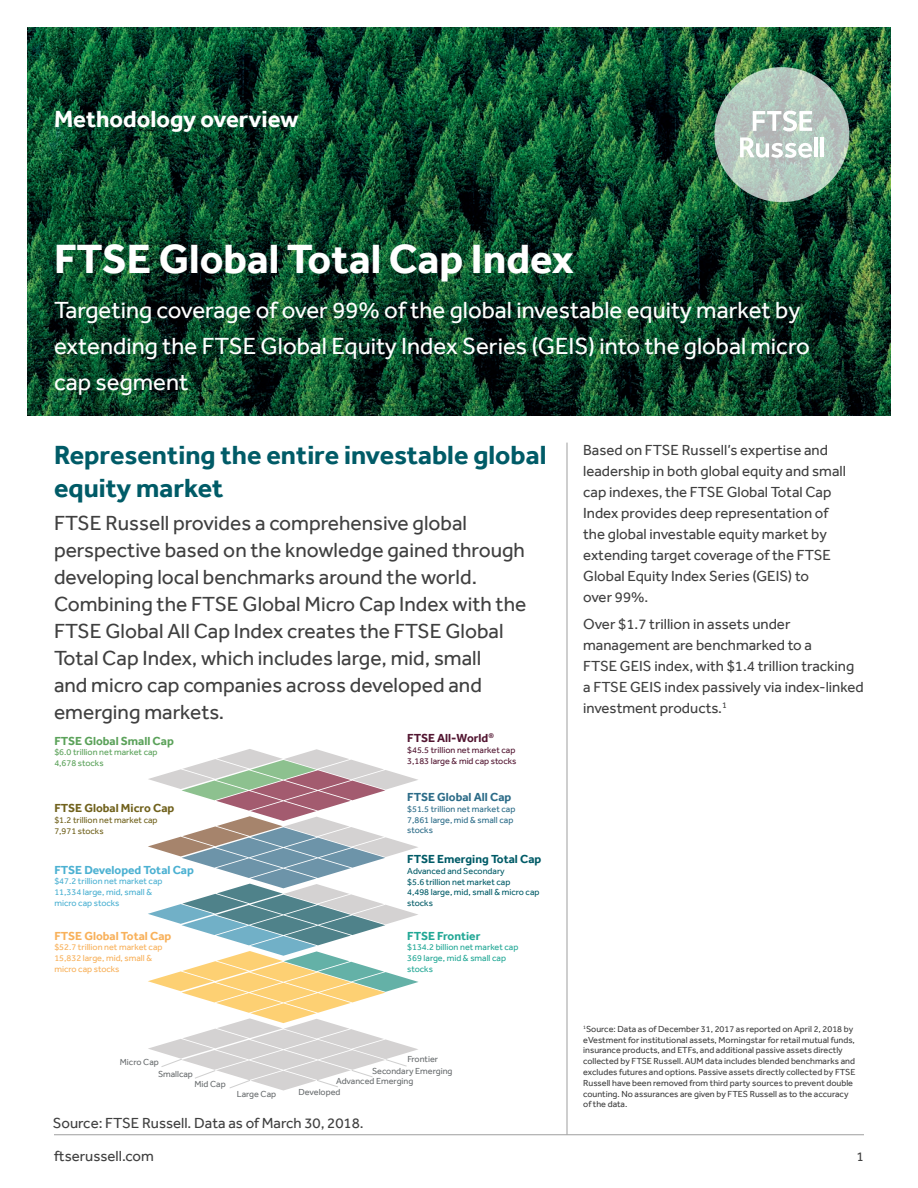
<style>
.page{position:relative;width:918px;height:1188px;background:#fff}
.page>*{position:absolute;margin:0;border:0;box-sizing:border-box;transform-origin:0 0}
.t1{font:700 42px "Effra";color:#fff}
.Heading_1{font:700 27px/33px "Effra";color:#005b67}
.Subtitle{font:24px/36px "Effra";color:#fff}
.t2{font:700 24px "Effra";color:#fff}
.Intro_paragraph{font:21px/27px "Effra";color:#404040}
.Body_text{font:15px/21px "Effra";color:#404040}
.t3{font:13.5px "Effra";color:#404040}
.Body_text-2{font:700 12px "Effra";color:#4cb1d2}
.Body_text-3{font:700 12px "Effra";color:#005b67}
.Body_text-4{font:700 12px "Effra";color:#5ba25a}
.Body_text-5{font:700 12px "Effra";color:#71621d}
.Body_text-6{font:700 12px "Effra";color:#f8b15b}
.Body_text-7{font:700 12px "Effra";color:#2c6c88}
.Body_text-8{font:700 12px "Effra";color:#531732}
.Body_text-9{font:700 12px "Effra";color:#21a795}
.Body_text-10{font:9px/10.8px "Effra";color:#404040}
.Body_text-11{font:9px "Effra";color:#696d6f}
.Body_text-12{font:9px/10.8px "Effra";color:#005b67}
.Body_text-13{font:9px/10.8px "Effra";color:#4cb1d2}
.Body_text-14{font:9px/10.8px "Effra";color:#f8b15b}
.Body_text-15{font:9px/10.8px "Effra";color:#2c6c88}
.Body_text-16{font:9px/10.8px "Effra";color:#21a795}
.Body_text-17{font:9px/10.8px "Effra";color:#531732}
.Body_text-18{font:9px/10.8px "Effra";color:#5ba25a}
.Body_text-19{font:9px/10.8px "Effra";color:#71621d}
</style>
<div class="page">
<hr style="left:54px;top:1134px;width:810px;height:1px;background:#9f9f9f">
<img style="left:28px;top:27px;width:862px;height:389px">
<svg style="left:714px;top:67px;width:135px;height:135px;background:#b5c7bd"></svg>
<hr style="left:814px;top:137px;width:4px;height:20px;background:#fff">
<hr style="left:821px;top:137px;width:3px;height:20px;background:#fff">
<svg style="left:740px;top:137px;width:72px;height:21px"></svg>
<svg style="left:753px;top:111px;width:59px;height:20px"></svg>
<hr style="left:567px;top:443px;width:1px;height:692px;background:#9f9f9f">
<svg style="left:148px;top:749px;width:271px;height:342px"></svg>
<p class="t2" style="left:54px;top:105px;width:246px">Methodology overview</p>
<p class="t1" style="left:54px;top:233px;width:521px">FTSE Global Total Cap Index</p>
<p class="Subtitle" style="left:54px;top:291px;width:757px">Targeting coverage of over 99% of the global investable equity market by extending the FTSE Global Equity Index Series (GEIS) into the global micro cap segment</p>
<p class="Heading_1" style="left:54px;top:438px;width:494px">Representing the entire investable global equity market</p>
<p class="Intro_paragraph" style="left:54px;top:509px;width:474px">FTSE Russell provides a comprehensive global perspective based on the knowledge gained through developing local benchmarks around the world.<br>Combining the FTSE Global Micro Cap Index with the FTSE Global All Cap Index creates the FTSE Global Total Cap Index, which includes large, mid, small<br>and micro cap companies across developed and emerging markets.</p>
<p class="Body_text-4" style="left:54px;top:733px;width:121px">FTSE Global Small Cap</p>
<p class="Body_text-18" style="left:54px;top:747px;width:105px">$6.0 trillion net market cap<br>4,678 stocks</p>
<p class="Body_text-5" style="left:54px;top:801px;width:122px">FTSE Global Micro Cap</p>
<p class="Body_text-19" style="left:54px;top:814px;width:105px">$1.2 trillion net market cap<br>7,971 stocks</p>
<p class="Body_text-2" style="left:54px;top:862px;width:141px">FTSE Developed Total Cap</p>
<p class="Body_text-13" style="left:54px;top:876px;width:110px">$47.2 trillion net market cap<br>11,334 large, mid, small &amp; micro cap stocks</p>
<p class="Body_text-6" style="left:54px;top:928px;width:118px">FTSE Global Total Cap</p>
<p class="Body_text-14" style="left:54px;top:942px;width:110px">$52.7 trillion net market cap<br>15,832 large, mid, small &amp; micro cap stocks</p>
<p class="Body_text-8" style="left:407px;top:731px;width:88px">FTSE All-World<sup>®</sup></p>
<p class="Body_text-17" style="left:407px;top:745px;width:111px">$45.5 trillion net market cap<br>3,183 large &amp; mid cap stocks</p>
<p class="Body_text-7" style="left:407px;top:790px;width:106px">FTSE Global All Cap</p>
<p class="Body_text-15" style="left:407px;top:803px;width:110px">$51.5 trillion net market cap<br>7,861 large, mid &amp; small cap stocks</p>
<p class="Body_text-3" style="left:407px;top:852px;width:136px">FTSE Emerging Total Cap</p>
<p class="Body_text-12" style="left:407px;top:865px;width:134px">Advanced and Secondary<br>$5.6 trillion net market cap<br>4,498 large, mid, small &amp; micro cap stocks</p>
<p class="Body_text-9" style="left:407px;top:928px;width:75px">FTSE Frontier</p>
<p class="Body_text-16" style="left:407px;top:942px;width:113px">$134.2 billion net market cap<br>369 large, mid &amp; small cap stocks</p>
<p class="Body_text-11" style="left:120px;top:1057px;width:40px">Micro Cap</p>
<p class="Body_text-11" style="left:158px;top:1069px;width:37px">Smallcap</p>
<p class="Body_text-11" style="left:195px;top:1079px;width:33px">Mid Cap</p>
<p class="Body_text-11" style="left:407px;top:1054px;width:32px">Frontier</p>
<p class="Body_text-11" style="left:372px;top:1066px;width:82px">Secondary Emerging</p>
<p class="Body_text-11" style="left:336px;top:1076px;width:79px">Advanced Emerging</p>
<p class="Body_text-11" style="left:237px;top:1089px;width:41px">Large Cap</p>
<p class="Body_text-11" style="left:298px;top:1087px;width:44px">Developed</p>
<p class="Body_text" style="left:53px;top:1112px;width:312px">Source: FTSE Russell. Data as of March 30, 2018.</p>
<p class="Body_text" style="left:583px;top:439px;width:264px">Based on FTSE Russell’s expertise and leadership in both global equity and small cap indexes, the FTSE Global Total Cap Index provides deep representation of the global investable equity market by extending target coverage of the FTSE Global Equity Index Series (GEIS) to<br>over 99%.</p>
<p class="Body_text" style="left:583px;top:614px;width:282px">Over $1.7 trillion in assets under management are benchmarked to a<br>FTSE GEIS index, with $1.4 trillion tracking a FTSE GEIS index passively via index-linked investment products.<sup>1</sup></p>
<p class="Body_text-10" style="left:583px;top:1023px;width:274px"><sup>1</sup>Source: Data as of December 31, 2017 as reported on April 2, 2018 by eVestment for institutional assets, Morningstar for retail mutual funds, insurance products, and ETFs, and additional passive assets directly collected by FTSE Russell. AUM data includes blended benchmarks and excludes futures and options. Passive assets directly collected by FTSE Russell have been removed from third party sources to prevent double counting. No assurances are given by FTES Russell as to the accuracy of the data.</p>
<p class="Body_text" style="left:54px;top:1145px;width:101px">ftserussell.com</p>
<p class="t3" style="left:857px;top:1149px;width:9px">1</p>
</div>
